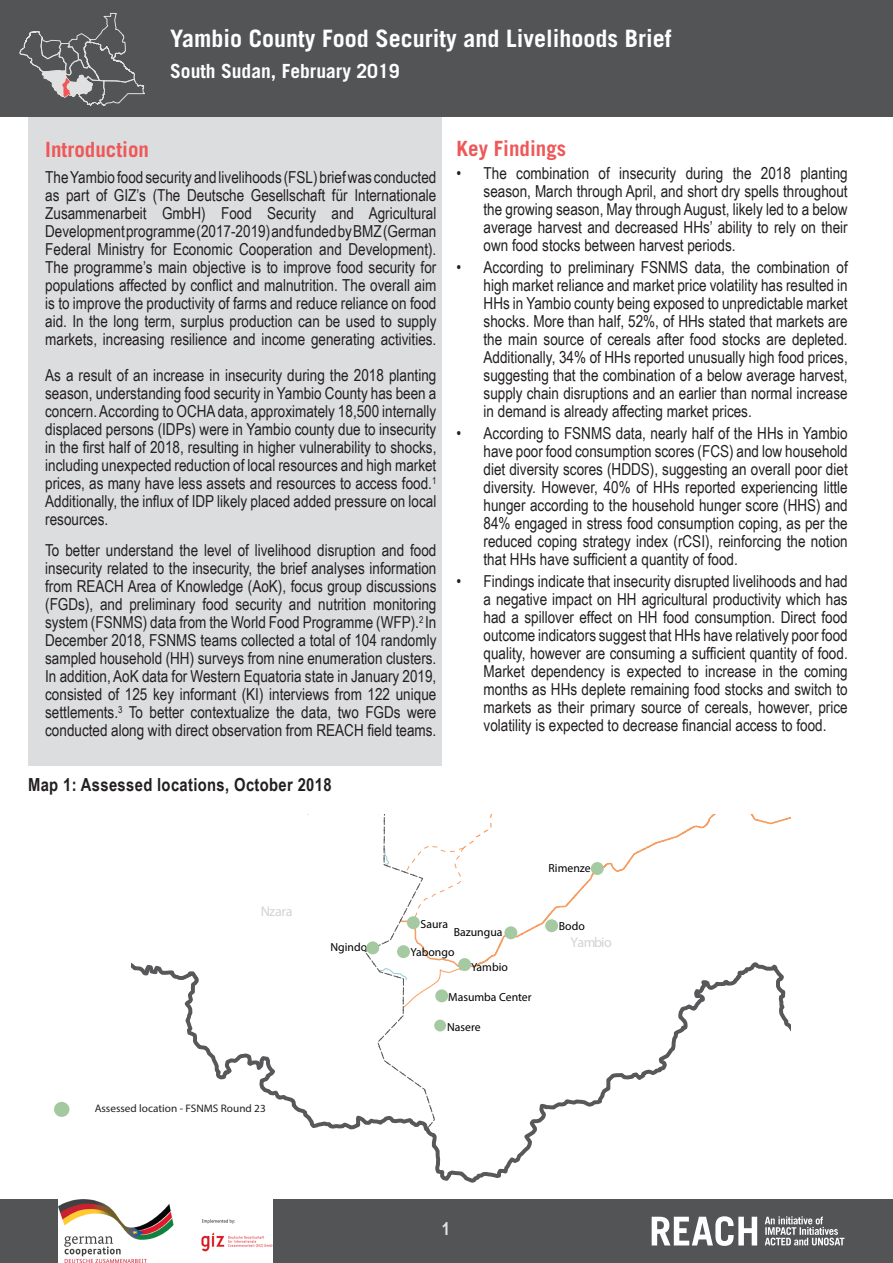
<style>
.page{position:relative;width:893px;height:1263px;background:#fff}
.page>*{position:absolute;margin:0;border:0;box-sizing:border-box;transform-origin:0 0}
.t1{font:700 24px "Trade Gothic LT Std";color:#fff}
.Secton_sub-heading_1{font:700 21px "Trade Gothic LT Std";color:#ee5859}
.Main_text_column__11{font:700 21px "Trade Gothic LT Std";color:#ee5859}
.t2{font:700 19.5px "Trade Gothic LT Std";color:#fff}
.Paragraph_Style_1{font:700 18px "Arial Narrow";letter-spacing:.02em;color:#231f20}
.t3{font:700 18px "Arial Narrow";color:#e2e3e5}
.Main_text_column__11-2{font:16.5px/18px "Arial Narrow";color:#231f20;text-align:justify}
.t4{font:700 14.1px "Arial Narrow";letter-spacing:-.03em;color:#d1d3d4}
.t5{font:700 11.7px "Arial Narrow";color:#000}
.t6{font:10.95px "Myriad Pro";color:#231f20}
</style>
<div class="page">
<div style="left:0;top:0;width:893px;height:117px;background:#525456"></div>
<div style="left:0;top:1199px;width:893px;height:64px;background:#525456"></div>
<svg style="left:765px;top:1216px;width:79px;height:29px"></svg>
<svg style="left:652px;top:1216px;width:105px;height:30px"></svg>
<img style="left:59px;top:1199px;width:213px;height:64px">
<svg style="left:19px;top:13px;width:126px;height:93px"></svg>
<div style="left:28px;top:117px;width:413px;height:648px;background:#dcdddf"></div>
<svg style="left:131px;top:814px;width:660px;height:155px"></svg>
<svg style="left:132px;top:954px;width:659px;height:229px"></svg>
<div style="left:434px;top:1020px;width:12px;height:11px;background:#a5c9a1;border-radius:50%"></div>
<div style="left:397px;top:945px;width:13px;height:13px;background:#a5c9a1;border-radius:50%"></div>
<div style="left:545px;top:919px;width:13px;height:13px;background:#a5c9a1;border-radius:50%"></div>
<div style="left:458px;top:958px;width:13px;height:13px;background:#a5c9a1;border-radius:50%"></div>
<div style="left:504px;top:926px;width:13px;height:13px;background:#a5c9a1;border-radius:50%"></div>
<div style="left:435px;top:989px;width:13px;height:13px;background:#a5c9a1;border-radius:50%"></div>
<div style="left:591px;top:862px;width:13px;height:13px;background:#a5c9a1;border-radius:50%"></div>
<div style="left:407px;top:916px;width:13px;height:13px;background:#a5c9a1;border-radius:50%"></div>
<div style="left:366px;top:941px;width:13px;height:13px;background:#a5c9a1;border-radius:50%"></div>
<div style="left:54px;top:1102px;width:15px;height:15px;background:#a4c9a1;border-radius:50%"></div>
<h1 class="t1" style="left:170px;top:23px;width:503px">Yambio County Food Security and Livelihoods Brief</h1>
<p class="t2" style="left:170px;top:59px;width:231px">South Sudan, February 2019</p>
<p class="Secton_sub-heading_1" style="left:45px;top:137px;width:105px">Introduction</p>
<p class="Main_text_column__11-2" style="left:45px;top:168px;width:393px">The Yambio food security and livelihoods (FSL) brief was conducted as part of GIZ’s (The Deutsche Gesellschaft für Internationale Zusammenarbeit GmbH) Food Security and Agricultural Development programme (2017-2019) and funded by BMZ (German Federal Ministry for Economic Cooperation and Development).<br>The programme’s main objective is to improve food security for populations affected by conflict and malnutrition. The overall aim is to improve the productivity of farms and reduce reliance on food aid. In the long term, surplus production can be used to supply markets, increasing resilience and income generating activities.</p>
<p class="Main_text_column__11-2" style="left:45px;top:366px;width:393px">As a result of an increase in insecurity during the 2018 planting season, understanding food security in Yambio County has been a concern. According to OCHA data, approximately 18,500 internally displaced persons (IDPs) were in Yambio county due to insecurity in the first half of 2018, resulting in higher vulnerability to shocks, including unexpected reduction of local resources and high market prices, as many have less assets and resources to access food.<sup>1<br></sup>Additionally, the influx of IDP likely placed added pressure on local resources.</p>
<p class="Main_text_column__11-2" style="left:45px;top:541px;width:393px">To better understand the level of livelihood disruption and food insecurity related to the insecurity, the brief analyses information from REACH Area of Knowledge (AoK), focus group discussions (FGDs), and preliminary food security and nutrition monitoring system (FSNMS) data from the World Food Programme (WFP).<sup>2</sup> In December 2018, FSNMS teams collected a total of 104 randomly sampled household (HH) surveys from nine enumeration clusters.<br>In addition, AoK data for Western Equatoria state in January 2019, consisted of 125 key informant (KI) interviews from 122 unique settlements.<sup>3</sup> To better contextualize the data, two FGDs were conducted along with direct observation from REACH field teams.</p>
<p class="Paragraph_Style_1" style="left:28px;top:771px;width:305px">Map 1: Assessed locations, October 2018</p>
<p class="Main_text_column__11" style="left:457px;top:136px;width:111px">Key Findings</p>
<p class="Main_text_column__11-2" style="left:484px;top:163px;width:366px;text-indent:-27px">• The combination of insecurity during the 2018 planting season, March through April, and short dry spells throughout the growing season, May through August, likely led to a below average harvest and decreased HHs’ ability to rely on their own food stocks between harvest periods.</p>
<p class="Main_text_column__11-2" style="left:484px;top:257px;width:366px;text-indent:-27px">• According to preliminary FSNMS data, the combination of high market reliance and market price volatility has resulted in HHs in Yambio county being exposed to unpredictable market shocks. More than half, 52%, of HHs stated that markets are the main source of cereals after food stocks are depleted.<br>Additionally, 34% of HHs reported unusually high food prices, suggesting that the combination of a below average harvest, supply chain disruptions and an earlier than normal increase in demand is already affecting market prices.</p>
<p class="Main_text_column__11-2" style="left:484px;top:424px;width:366px;text-indent:-27px">• According to FSNMS data, nearly half of the HHs in Yambio have poor food consumption scores (FCS) and low household diet diversity scores (HDDS), suggesting an overall poor diet diversity. However, 40% of HHs reported experiencing little hunger according to the household hunger score (HHS) and 84% engaged in stress food consumption coping, as per the reduced coping strategy index (rCSI), reinforcing the notion that HHs have sufficient a quantity of food.</p>
<p class="Main_text_column__11-2" style="left:484px;top:572px;width:366px;text-indent:-27px">• Findings indicate that insecurity disrupted livelihoods and had a negative impact on HH agricultural productivity which has had a spillover effect on HH food consumption. Direct food outcome indicators suggest that HHs have relatively poor food quality, however are consuming a sufficient quantity of food.<br>Market dependency is expected to increase in the coming months as HHs deplete remaining food stocks and switch to markets as their primary source of cereals, however, price volatility is expected to decrease financial access to food.</p>
<p class="t4" style="left:261px;top:903px;width:33px">Nzara</p>
<p class="t5" style="left:548px;top:861px;width:44px">Rimenze</p>
<p class="t6" style="left:95px;top:1101px;width:173px">Assessed location - FSNMS Round 23</p>
<p class="t5" style="left:331px;top:940px;width:38px">Ngindo</p>
<p class="t5" style="left:421px;top:917px;width:29px">Saura</p>
<p class="t5" style="left:454px;top:924px;width:50px">Bazungua</p>
<p class="t5" style="left:411px;top:945px;width:45px">Yabongo</p>
<p class="t5" style="left:471px;top:959px;width:38px">Yambio</p>
<p class="t5" style="left:448px;top:990px;width:85px">Masumba Center</p>
<p class="t5" style="left:447px;top:1020px;width:35px">Nasere</p>
<p class="t5" style="left:559px;top:919px;width:27px">Bodo</p>
<p class="t4" style="left:570px;top:934px;width:43px">Yambio</p>
<p class="t3" style="left:442px;top:1215px;width:10px">1</p>
</div>
